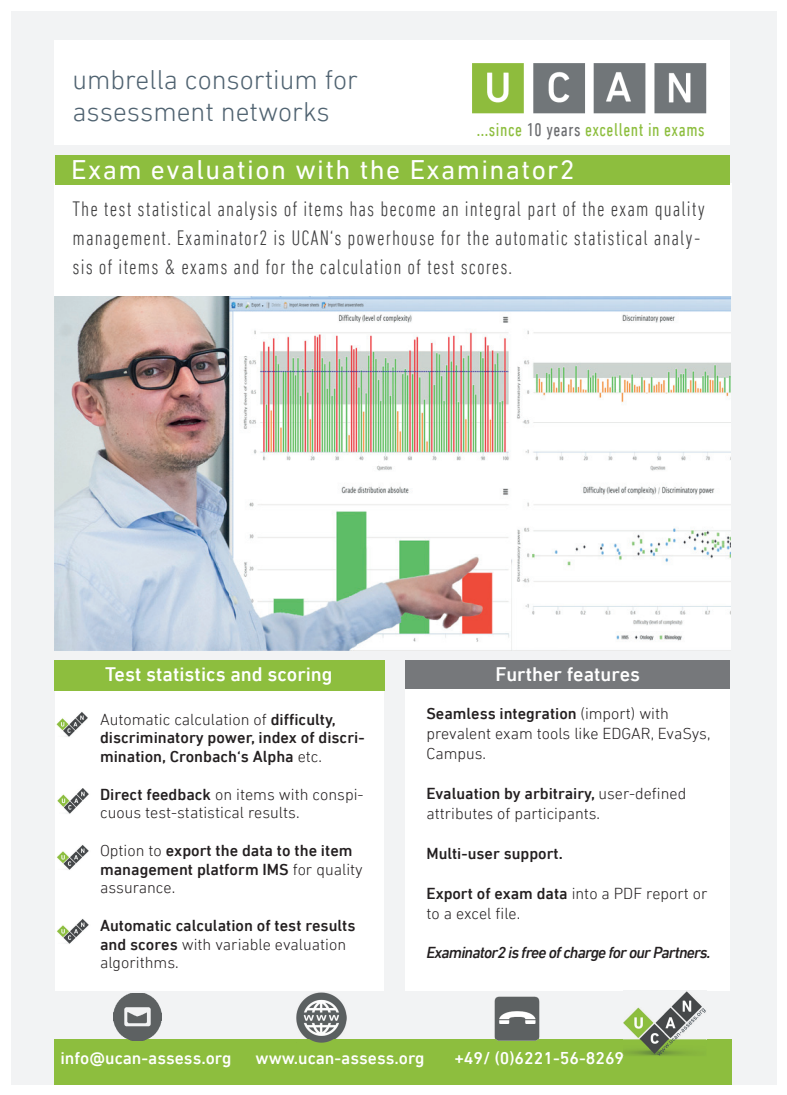
<style>
.page{position:relative;width:787px;height:1095px;background:#fff}
.page>*{position:absolute;margin:0;border:0;box-sizing:border-box;transform-origin:0 0}
.t1{font:300 27.5px/32.5px "DIN Next W01";color:#506371}
.t2{font:27.5px "DIN Next W01";letter-spacing:.05em;color:#fff}
.t3{font:300 condensed 21.25px/28.8px "DIN Next W01";letter-spacing:.05em;color:#3e3e3f}
.t4{font:500 20px "DIN Next W01";color:#fff}
.t5{font:condensed 18.75px "DIN Next W01";letter-spacing:.03em;color:#8dbe3e}
.t6{font:500 17.5px "DIN Next W01";color:#fff}
.t7{font:500 16.25px/18.8px "DIN Next W01";color:#231f20}
.t8{font:300 16.25px/20px "DIN Next W01";color:#231f20}
.t9{font:italic 500 16.25px "DIN Next W01";letter-spacing:-.045em;color:#231f20}
.s1{color:#6c6d70}
.s2{font-weight:300}
.s3{font-weight:500}
</style>
<div class="page">
<div style="left:11px;top:11px;width:765px;height:1073px;background:#f2f3f4"></div>
<img style="left:55px;top:296px;width:675px;height:354px">
<div style="left:54px;top:183px;width:678px;height:113px;background:#fff"></div>
<div style="left:55px;top:155px;width:674px;height:29px;background:#8dbe3e"></div>
<div style="left:54px;top:41px;width:675px;height:104px;background:#fff"></div>
<div style="left:405px;top:660px;width:324px;height:31px;background:#76787b"></div>
<div style="left:55px;top:689px;width:329px;height:301px;background:#fff"></div>
<div style="left:405px;top:689px;width:325px;height:302px;background:#fff"></div>
<div style="left:54px;top:1039px;width:677px;height:45px;background:#8dbe3e"></div>
<img style="left:472px;top:63px;width:235px;height:51px">
<img style="left:113px;top:993px;width:48px;height:48px">
<img style="left:57px;top:788px;width:32px;height:26px">
<img style="left:57px;top:845px;width:32px;height:25px">
<img style="left:57px;top:919px;width:32px;height:25px">
<img style="left:56px;top:712px;width:32px;height:25px">
<div style="left:55px;top:660px;width:330px;height:30px;background:#8dbe3e"></div>
<img style="left:296px;top:993px;width:50px;height:50px">
<img style="left:494px;top:996px;width:46px;height:45px">
<img style="left:623px;top:991px;width:83px;height:65px">
<h1 class="t1" style="left:72px;top:63px;width:287px">umbrella consortium for assessment networks</h1>
<h1 class="t2" style="left:71px;top:154px;width:505px">Exam evaluation with the Examinator2</h1>
<p class="t5" style="left:477px;top:119px;width:229px">...since <span class="s1">10 years</span> excellent in exams</p>
<h2 class="t3" style="left:73px;top:195px;width:634px">The test statistical analysis of items has become an integral part of the exam quality management. Examinator2 is UCAN‘s powerhouse for the automatic statistical analy&shy;sis of items &amp; exams and for the calculation of test scores.</h2>
<p class="t4" style="left:105px;top:662px;width:229px">Test statistics and scoring</p>
<p class="t7" style="left:100px;top:709px;width:266px"><span class="s2">Automatic calculation of</span> difficulty, discriminatory power, index of discri&shy;mination, Cronbach‘s Alpha <span class="s2">etc.</span></p>
<p class="t8" style="left:100px;top:784px;width:265px;line-height:18.8px"><span class="s3">Direct feedback</span> on items with conspi&shy;cuous test-statistical results.</p>
<p class="t7" style="left:100px;top:841px;width:264px"><span class="s2">Option to</span> export the data to the item management platform IMS <span class="s2">for quality assurance.</span></p>
<p class="t7" style="left:100px;top:916px;width:257px">Automatic calculation of test results and scores <span class="s2">with variable evaluation algorithms.</span></p>
<p class="t4" style="left:495px;top:663px;width:146px">Further features</p>
<p class="t8" style="left:426px;top:703px;width:285px"><span class="s3">Seamless integration</span> (import) with prevalent exam tools like EDGAR, EvaSys,<br>Campus.</p>
<p class="t8" style="left:426px;top:783px;width:261px"><span class="s3">Evaluation by arbitrairy,</span> user-defined attributes of participants.</p>
<p class="t7" style="left:426px;top:844px;width:138px">Multi-user support.</p>
<p class="t8" style="left:426px;top:883px;width:282px"><span class="s3">Export of exam data</span> into a PDF report or to a excel file.</p>
<p class="t9" style="left:426px;top:943px;width:286px">Examinator2 is free of charge for our Partners.</p>
<p class="t6" style="left:60px;top:1047px;width:173px">info@ucan-assess.org</p>
<p class="t6" style="left:255px;top:1048px;width:171px">www.ucan-assess.org</p>
<p class="t6" style="left:454px;top:1048px;width:171px">+49/ (0)6221-56-8269</p>
</div>
